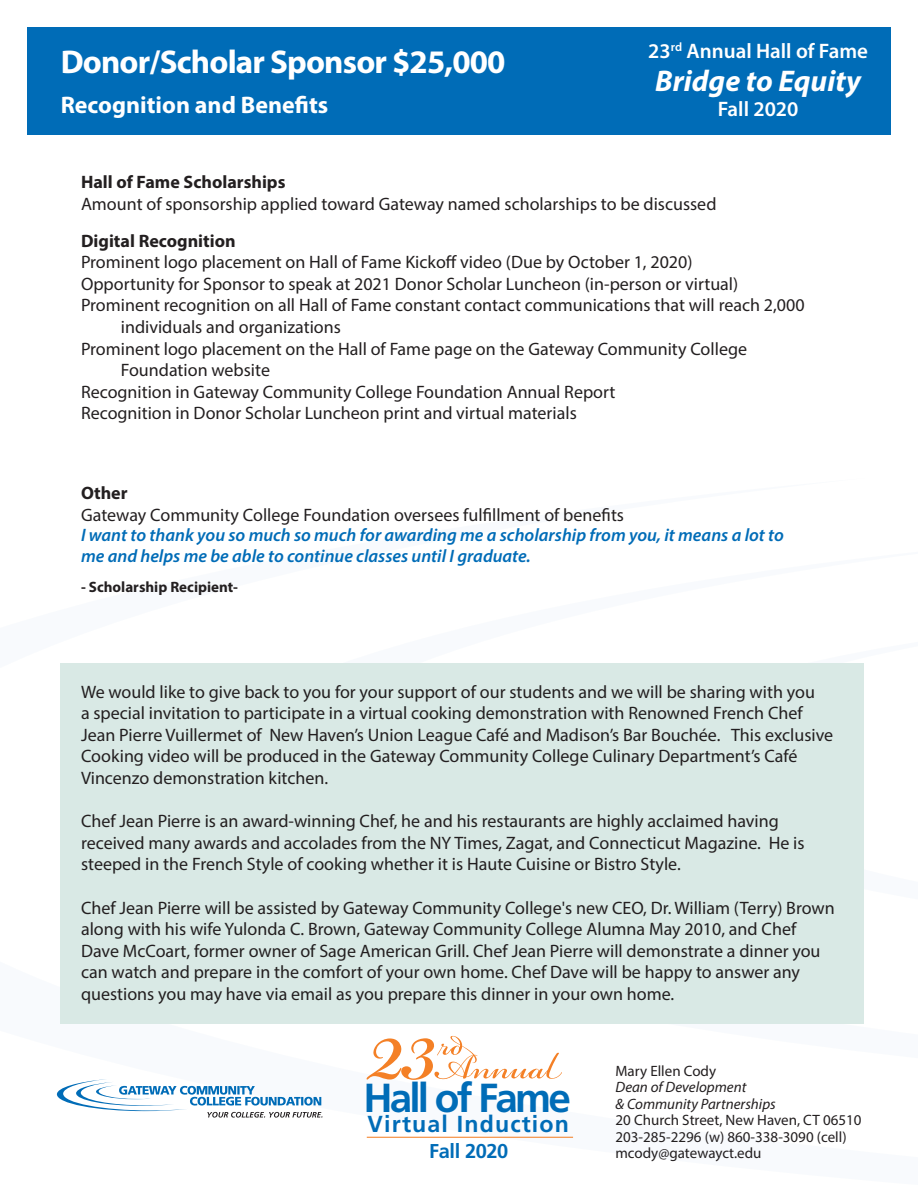
<style>
.page{position:relative;width:918px;height:1188px;background:#fff}
.page>*{position:absolute;margin:0;border:0;box-sizing:border-box;transform-origin:0 0}
.t1{font:italic 150.9px "Bickham Script Pro";color:#f48026}
.t2{font:italic 54.9px "Bickham Script Pro";color:#f48026;scale:1.04 1}
.t3{font:italic 51.3px "Bickham Script Pro";color:#f48026}
.t4{font:700 40.5px "Frutiger";letter-spacing:-.07em;color:#006cb7}
.t5{font:700 33px "Myriad Pro";letter-spacing:-.025em;color:#fff}
.t6{font:italic 700 30px "Myriad Pro";color:#fff}
.t7{font:700 24px "Myriad Pro";color:#fff}
.t8{font:700 23.1px "Frutiger";letter-spacing:.05em;color:#006cb7}
.t9{font:600 21px "Myriad Pro";color:#fff}
.t10{font:700 19.95px "Frutiger";letter-spacing:-.02em;color:#006cb7}
.t11{font:18px/21.6px "Myriad Pro";color:#231f20}
.t12{font:italic 600 18px/21.6px "Myriad Pro";color:#006cb7}
.t13{font:700 18px "Myriad Pro";color:#231f20}
.t14{font:15px "Myriad Pro";color:#231f20}
.t15{font:italic 15px/16.5px "Myriad Pro";color:#231f20}
.t16{font:700 15px "Myriad Pro";color:#231f20}
</style>
<div class="page">
<div style="left:27px;top:27px;width:864px;height:108px;background:#006cb7"></div>
<svg style="left:57px;top:1079px;width:266px;height:39px"></svg>
<hr style="left:367px;top:1137px;width:206px;height:1px;background:#f48026">
<div style="left:61px;top:664px;width:803px;height:360px;background:#d9e9e5"></div>
<p class="t5" style="left:61px;top:41px;width:446px">Donor/Scholar Sponsor $25,000</p>
<p class="t7" style="left:61px;top:89px;width:269px">Recognition and Benefits</p>
<p class="t9" style="left:648px;top:38px;width:221px">23<sup>rd</sup> Annual Hall of Fame</p>
<p class="t6" style="left:655px;top:61px;width:207px">Bridge to Equity</p>
<p class="t9" style="left:718px;top:96px;width:82px">Fall 2020</p>
<p class="t13" style="left:81px;top:171px;width:206px">Hall of Fame Scholarships</p>
<p class="t11" style="left:81px;top:193px;width:637px">Amount of sponsorship applied toward Gateway named scholarships to be discussed</p>
<p class="t13" style="left:81px;top:229px;width:156px">Digital Recognition</p>
<p class="t11" style="left:81px;top:251px;width:613px">Prominent logo placement on Hall of Fame Kickoff video (Due by October 1, 2020)</p>
<p class="t11" style="left:81px;top:273px;width:659px">Opportunity for Sponsor to speak at 2021 Donor Scholar Luncheon (in-person or virtual)</p>
<p class="t11" style="left:121px;top:294px;width:685px;text-indent:-40px">Prominent recognition on all Hall of Fame constant contact communications that will reach 2,000 individuals and organizations</p>
<p class="t11" style="left:121px;top:338px;width:628px;text-indent:-40px">Prominent logo placement on the Hall of Fame page on the Gateway Community College<br>Foundation website</p>
<p class="t11" style="left:81px;top:381px;width:536px">Recognition in Gateway Community College Foundation Annual Report</p>
<p class="t11" style="left:81px;top:402px;width:497px">Recognition in Donor Scholar Luncheon print and virtual materials</p>
<p class="t13" style="left:81px;top:481px;width:48px">Other</p>
<p class="t11" style="left:81px;top:504px;width:545px">Gateway Community College Foundation oversees fulfillment of benefits</p>
<p class="t12" style="left:81px;top:524px;width:704px">I want to thank you so much so much for awarding me a scholarship from you, it means a lot to me and helps me be able to continue classes until I graduate.</p>
<p class="t16" style="left:81px;top:578px;width:159px">- Scholarship Recipient-</p>
<p class="t11" style="left:81px;top:680px;width:754px">We would like to give back to you for your support of our students and we will be sharing with you<br>a special invitation to participate in a virtual cooking demonstration with Renowned French Chef Jean Pierre Vuillermet of New Haven’s Union League Café and Madison’s Bar Bouchée. This exclusive Cooking video will be produced in the Gateway Community College Culinary Department’s Café Vincenzo demonstration kitchen.</p>
<p class="t11" style="left:81px;top:810px;width:725px">Chef Jean Pierre is an award-winning Chef, he and his restaurants are highly acclaimed having received many awards and accolades from the NY Times, Zagat, and Connecticut Magazine. He is steeped in the French Style of cooking whether it is Haute Cuisine or Bistro Style.</p>
<p class="t11" style="left:81px;top:896px;width:755px">Chef Jean Pierre will be assisted by Gateway Community College's new CEO, Dr. William (Terry) Brown along with his wife Yulonda C. Brown, Gateway Community College Alumna May 2010, and Chef Dave McCoart, former owner of Sage American Grill. Chef Jean Pierre will demonstrate a dinner you can watch and prepare in the comfort of your own home. Chef Dave will be happy to answer any questions you may have via email as you prepare this dinner in your own home.</p>
<p class="t3" style="left:440px;top:1007px;width:84px">rd</p>
<p class="t1" style="left:374px;top:938px;width:210px">23</p>
<p class="t2" style="left:435px;top:1027px;width:173px">Annual</p>
<p class="t4" style="left:363px;top:1074px;width:209px">Hall of Fame</p>
<p class="t8" style="left:367px;top:1111px;width:203px">Virtual Induction</p>
<p class="t10" style="left:429px;top:1139px;width:81px">Fall 2020</p>
<p class="t14" style="left:615px;top:1062px;width:102px">Mary Ellen Cody</p>
<p class="t15" style="left:615px;top:1079px;width:162px">Dean of Development<br>&amp; Community Partnerships</p>
<p class="t14" style="left:615px;top:1111px;width:248px">20 Church Street, New Haven, CT 06510</p>
<p class="t14" style="left:615px;top:1128px;width:233px">203-285-2296 (w) 860-338-3090 (cell)</p>
<p class="t14" style="left:615px;top:1144px;width:148px">mcody@gatewayct.edu</p>
</div>
